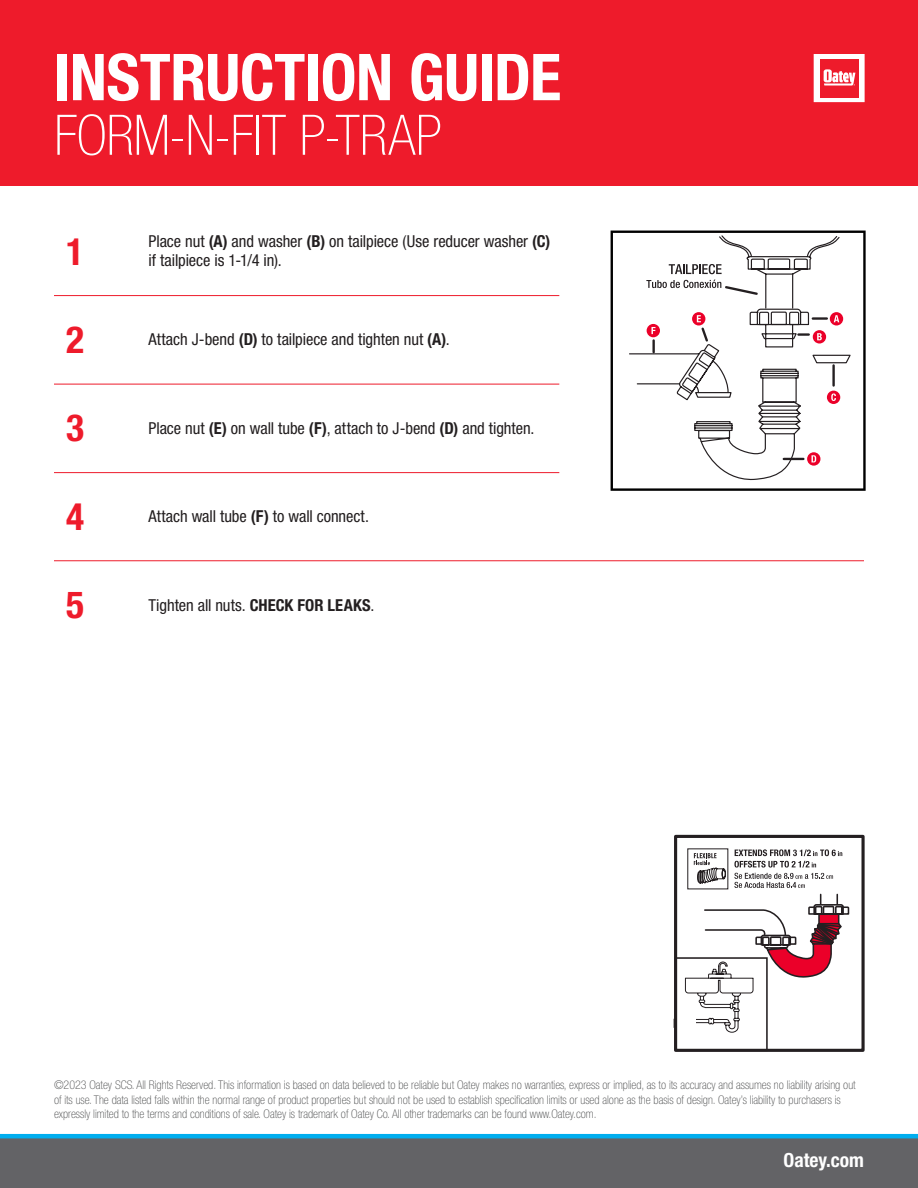
<style>
.page{position:relative;width:918px;height:1188px;background:#fff}
.page>*{position:absolute;margin:0;border:0;box-sizing:border-box;transform-origin:0 0}
.t1{font:700 condensed 64.65px "Helvetica Neue LT Std";letter-spacing:-.01em;color:#fff}
.t2{font:100 condensed 55.95px "Helvetica Neue LT Std";color:#fff}
.t3{font:700 condensed 37.5px "Helvetica Neue LT Std";color:#ee1b2b}
.t4{font:700 condensed 19.5px "Helvetica Neue LT Std";color:#fff}
.Instruction_Copy{font:condensed 16.5px/19.5px "Helvetica Neue LT Std";letter-spacing:-.005em;color:#231f20}
.t5{font:100 condensed 12px/14.4px "Helvetica Neue LT Std";color:#4b4c4d}
.s1{font-weight:700}
</style>
<div class="page">
<div style="left:0;top:0;width:918px;height:186px;background:#ee1b2b"></div>
<svg style="left:813px;top:54px;width:52px;height:49px"></svg>
<div style="left:0;top:1138px;width:918px;height:50px;background:#636366"></div>
<hr style="left:0;top:1134px;width:918px;height:4px;background:#00aeef">
<svg style="left:611px;top:231px;width:255px;height:260px"></svg>
<svg style="left:669px;top:264px;width:53px;height:10px"></svg>
<svg style="left:646px;top:280px;width:193px;height:182px"></svg>
<div style="left:674px;top:835px;width:191px;height:217px;border:3px solid #241f21"></div>
<div style="left:675px;top:957px;width:93px;height:94px;border:2px solid #241f21"></div>
<svg style="left:684px;top:849px;width:166px;height:184px"></svg>
<hr style="left:54px;top:295px;width:505px;height:1px;background:#ee1b2b">
<hr style="left:54px;top:384px;width:505px;height:1px;background:#ee1b2b">
<hr style="left:54px;top:472px;width:505px;height:1px;background:#ee1b2b">
<hr style="left:54px;top:561px;width:810px;height:1px;background:#ee1b2b">
<h1 class="t1" style="left:54px;top:38px;width:509px">INSTRUCTION GUIDE</h1>
<p class="t2" style="left:54px;top:104px;width:389px">FORM-N-FIT P-TRAP</p>
<p class="t3" style="left:66px;top:229px;width:19px">1</p>
<p class="Instruction_Copy" style="left:148px;top:231px;width:403px">Place nut <span class="s1">(A)</span> and washer <span class="s1">(B)</span> on tailpiece (Use reducer washer <span class="s1">(C) </span>if tailpiece is 1-1/4 in).</p>
<p class="t3" style="left:66px;top:317px;width:19px">2</p>
<p class="t3" style="left:66px;top:405px;width:19px">3</p>
<p class="t3" style="left:66px;top:494px;width:19px">4</p>
<p class="t3" style="left:66px;top:582px;width:19px">5</p>
<p class="Instruction_Copy" style="left:148px;top:330px;width:303px">Attach J-bend <span class="s1">(D)</span> to tailpiece and tighten nut <span class="s1">(A)</span>.</p>
<p class="Instruction_Copy" style="left:148px;top:418px;width:388px">Place nut <span class="s1">(E)</span> on wall tube <span class="s1">(F)</span>, attach to J-bend <span class="s1">(D)</span> and tighten.</p>
<p class="Instruction_Copy" style="left:148px;top:507px;width:222px">Attach wall tube <span class="s1">(F)</span> to wall connect.</p>
<p class="Instruction_Copy" style="left:148px;top:595px;width:228px">Tighten all nuts. <span class="s1">CHECK FOR LEAKS</span>.</p>
<p class="t5" style="left:54px;top:1078px;width:803px">©2023 Oatey SCS. All Rights Reserved. This information is based on data believed to be reliable but Oatey makes no warranties, express or implied, as to its accuracy and assumes no liability arising out of its use. The data listed falls within the normal range of product properties but should not be used to establish specification limits or used alone as the basis of design. Oatey’s liability to purchasers is expressly limited to the terms and conditions of sale. Oatey is trademark of Oatey Co. All other trademarks can be found www.Oatey.com.</p>
<h3 class="t4" style="left:784px;top:1148px;width:82px">Oatey.com</h3>
</div>
